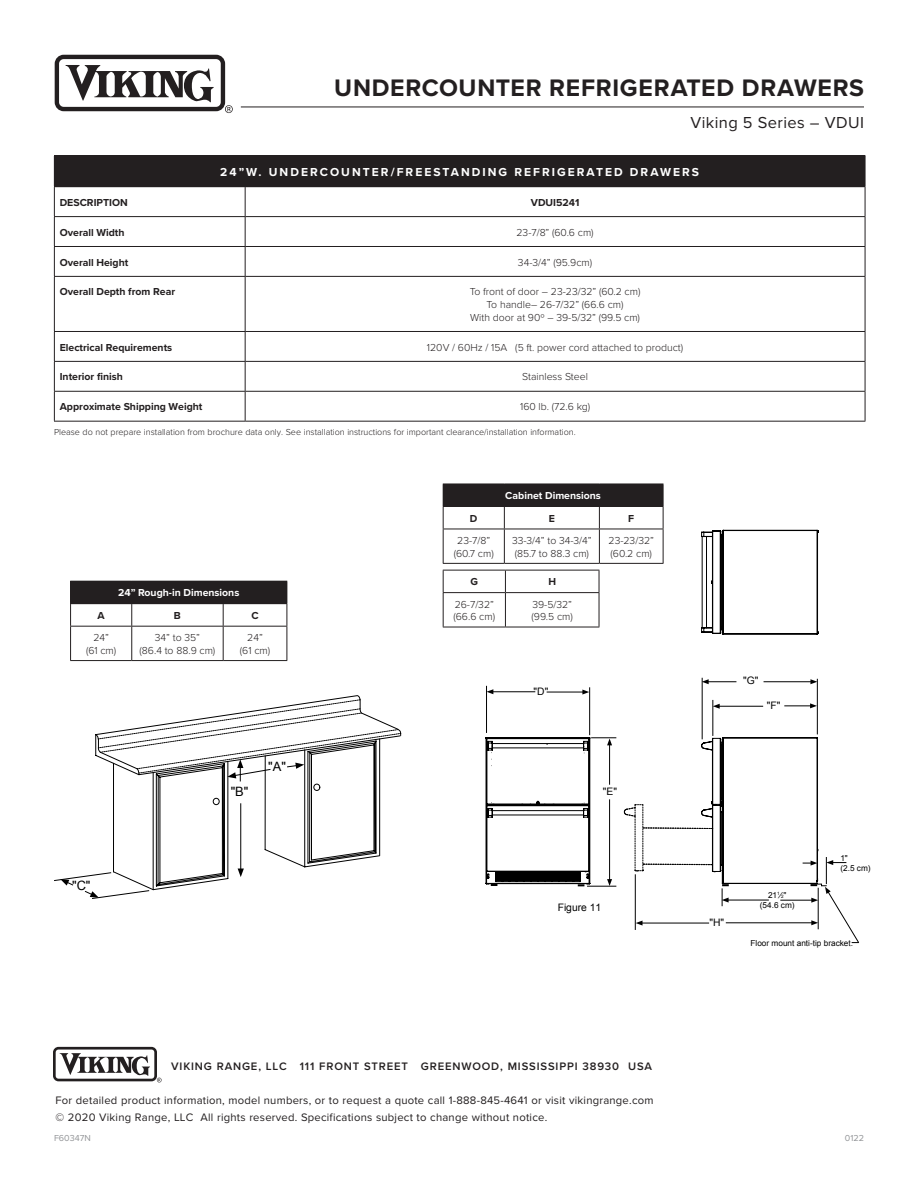
<style>
.page{position:relative;width:918px;height:1188px;background:#fff}
.page>*{position:absolute;margin:0;border:0;box-sizing:border-box;transform-origin:0 0}
.t1{font:700 24.75px "Proxima Nova";letter-spacing:.025em;color:#231f20}
.t2{font:16.5px "Proxima Nova";letter-spacing:.025em;color:#231f20}
.t3{font:12.9px "Arial";color:#000}
.t4{font:700 12px "Proxima Nova";letter-spacing:.17em;color:#fff}
.t5{font:11.25px/16.5px "Proxima Nova";letter-spacing:.02em;color:#231f20}
.t6{font:600 11.25px "Proxima Nova";letter-spacing:.075em;color:#231f20}
.t7{font:300 10.5px/12.6px "Proxima Nova";color:#231f20}
.t8{font:700 10.5px "Proxima Nova";color:#231f20}
.t9{font:700 10.5px "Proxima Nova";color:#fff}
.t10{font:10.35px "Arial";color:#000}
.t11{font:300 9px "Proxima Nova";color:#231f20}
.t12{font:9px "Proxima Nova";color:#939598}
.t13{font:8.25px/9.9px "Arial";color:#000;text-align:center}
.s1{font-size:4.5px}
</style>
<div class="page">
<svg style="left:483px;top:526px;width:376px;height:418px"></svg>
<hr style="left:486px;top:686px;width:1px;height:47px;background:#000">
<hr style="left:589px;top:687px;width:1px;height:48px;background:#000">
<hr style="left:492px;top:691px;width:43px;height:1px;background:#000">
<svg style="left:487px;top:689px;width:6px;height:5px"></svg>
<hr style="left:547px;top:692px;width:37px;height:1px;background:#000">
<svg style="left:582px;top:690px;width:7px;height:5px"></svg>
<svg style="left:485px;top:737px;width:131px;height:150px"></svg>
<div style="left:71px;top:581px;width:216px;height:23px;background:#231f20"></div>
<hr style="left:70px;top:581px;width:62px;height:1px;background:#231f20">
<svg style="left:70px;top:582px;width:1px;height:44px"></svg>
<svg style="left:131px;top:604px;width:1px;height:22px"></svg>
<svg style="left:223px;top:604px;width:1px;height:22px"></svg>
<svg style="left:287px;top:582px;width:1px;height:44px"></svg>
<hr style="left:70px;top:626px;width:62px;height:1px;background:#231f20">
<hr style="left:70px;top:627px;width:1px;height:33px;background:#231f20">
<hr style="left:132px;top:626px;width:91px;height:1px;background:#231f20">
<hr style="left:131px;top:627px;width:1px;height:33px;background:#231f20">
<hr style="left:223px;top:626px;width:64px;height:1px;background:#231f20">
<hr style="left:223px;top:627px;width:1px;height:33px;background:#231f20">
<hr style="left:287px;top:627px;width:1px;height:33px;background:#231f20">
<hr style="left:70px;top:660px;width:62px;height:1px;background:#231f20">
<hr style="left:132px;top:660px;width:91px;height:1px;background:#231f20">
<hr style="left:223px;top:660px;width:64px;height:1px;background:#231f20">
<svg style="left:54px;top:695px;width:347px;height:204px"></svg>
<div style="left:443px;top:484px;width:220px;height:22px;background:#231f20"></div>
<hr style="left:443px;top:506px;width:61px;height:1px;background:#231f20">
<svg style="left:443px;top:507px;width:1px;height:22px"></svg>
<hr style="left:504px;top:506px;width:95px;height:1px;background:#231f20">
<svg style="left:504px;top:507px;width:1px;height:22px"></svg>
<hr style="left:599px;top:506px;width:64px;height:1px;background:#231f20">
<svg style="left:599px;top:507px;width:1px;height:22px"></svg>
<svg style="left:624px;top:484px;width:235px;height:459px"></svg>
<hr style="left:443px;top:529px;width:61px;height:1px;background:#231f20">
<hr style="left:443px;top:529px;width:1px;height:34px;background:#231f20">
<hr style="left:504px;top:529px;width:95px;height:1px;background:#231f20">
<hr style="left:504px;top:529px;width:1px;height:34px;background:#231f20">
<hr style="left:599px;top:529px;width:64px;height:1px;background:#231f20">
<hr style="left:599px;top:529px;width:1px;height:34px;background:#231f20">
<hr style="left:663px;top:529px;width:1px;height:34px;background:#231f20">
<hr style="left:443px;top:563px;width:61px;height:1px;background:#231f20">
<hr style="left:504px;top:563px;width:95px;height:1px;background:#231f20">
<hr style="left:599px;top:563px;width:64px;height:1px;background:#231f20">
<hr style="left:443px;top:570px;width:62px;height:1px;background:#231f20">
<svg style="left:443px;top:570px;width:1px;height:22px"></svg>
<hr style="left:505px;top:570px;width:94px;height:1px;background:#231f20">
<svg style="left:505px;top:570px;width:1px;height:22px"></svg>
<svg style="left:599px;top:570px;width:1px;height:22px"></svg>
<hr style="left:443px;top:592px;width:62px;height:1px;background:#231f20">
<hr style="left:443px;top:593px;width:1px;height:34px;background:#231f20">
<hr style="left:505px;top:592px;width:94px;height:1px;background:#231f20">
<hr style="left:505px;top:593px;width:1px;height:34px;background:#231f20">
<hr style="left:599px;top:593px;width:1px;height:34px;background:#231f20">
<hr style="left:443px;top:627px;width:62px;height:1px;background:#231f20">
<hr style="left:505px;top:627px;width:94px;height:1px;background:#231f20">
<hr style="left:241px;top:107px;width:623px;height:1px;background:#231f20">
<svg style="left:55px;top:55px;width:178px;height:58px"></svg>
<svg style="left:53px;top:1047px;width:109px;height:35px"></svg>
<div style="left:54px;top:156px;width:811px;height:31px;background:#231f20"></div>
<hr style="left:54px;top:155px;width:191px;height:1px;background:#231f20">
<hr style="left:245px;top:155px;width:620px;height:1px;background:#231f20">
<hr style="left:865px;top:156px;width:1px;height:30px;background:#231f20">
<hr style="left:54px;top:216px;width:191px;height:1px;background:#231f20">
<hr style="left:245px;top:216px;width:620px;height:1px;background:#231f20">
<hr style="left:54px;top:246px;width:191px;height:1px;background:#231f20">
<svg style="left:54px;top:187px;width:1px;height:89px"></svg>
<hr style="left:245px;top:246px;width:620px;height:1px;background:#231f20">
<svg style="left:245px;top:187px;width:1px;height:89px"></svg>
<svg style="left:865px;top:187px;width:1px;height:89px"></svg>
<hr style="left:54px;top:276px;width:191px;height:1px;background:#231f20">
<hr style="left:54px;top:277px;width:1px;height:54px;background:#231f20">
<hr style="left:245px;top:276px;width:620px;height:1px;background:#231f20">
<hr style="left:245px;top:277px;width:1px;height:54px;background:#231f20">
<hr style="left:865px;top:277px;width:1px;height:54px;background:#231f20">
<hr style="left:54px;top:331px;width:191px;height:1px;background:#231f20">
<hr style="left:245px;top:331px;width:620px;height:1px;background:#231f20">
<hr style="left:54px;top:361px;width:191px;height:1px;background:#231f20">
<hr style="left:245px;top:361px;width:620px;height:1px;background:#231f20">
<hr style="left:54px;top:391px;width:191px;height:1px;background:#231f20">
<svg style="left:54px;top:332px;width:1px;height:89px"></svg>
<hr style="left:245px;top:391px;width:620px;height:1px;background:#231f20">
<svg style="left:245px;top:332px;width:1px;height:89px"></svg>
<svg style="left:865px;top:332px;width:1px;height:89px"></svg>
<hr style="left:54px;top:421px;width:191px;height:1px;background:#231f20">
<hr style="left:245px;top:421px;width:620px;height:1px;background:#231f20">
<p class="t1" style="left:334px;top:73px;width:531px">UNDERCOUNTER REFRIGERATED DRAWERS</p>
<p class="t2" style="left:690px;top:110px;width:175px">Viking 5 Series – VDUI</p>
<p class="t4" style="left:220px;top:165px;width:480px">24”W. UNDERCOUNTER/FREESTANDING REFRIGERATED DRAWERS</p>
<p class="t8" style="left:60px;top:196px;width:70px">DESCRIPTION</p>
<p class="t8" style="left:531px;top:196px;width:50px">VDUI5241</p>
<p class="t8" style="left:60px;top:226px;width:66px">Overall Width</p>
<p class="t7" style="left:517px;top:226px;width:79px">23-7/8” (60.6 cm)</p>
<p class="t8" style="left:60px;top:256px;width:70px">Overall Height</p>
<p class="t7" style="left:518px;top:256px;width:76px">34-3/4” (95.9cm)</p>
<p class="t8" style="left:60px;top:286px;width:117px">Overall Depth from Rear</p>
<p class="t7" style="left:470px;top:286px;width:172px">To front of door – 23-23/32” (60.2 cm)</p>
<p class="t7" style="left:487px;top:298px;width:138px">To handle– 26-7/32” (66.6 cm)</p>
<p class="t7" style="left:470px;top:311px;width:171px">With door at 90º – 39-5/32” (99.5 cm)</p>
<p class="t8" style="left:60px;top:341px;width:114px">Electrical Requirements</p>
<p class="t7" style="left:427px;top:341px;width:258px">120V / 60Hz / 15A (5 ft. power cord attached to product)</p>
<p class="t8" style="left:60px;top:371px;width:65px">Interior finish</p>
<p class="t7" style="left:522px;top:371px;width:67px">Stainless Steel</p>
<p class="t8" style="left:60px;top:401px;width:144px">Approximate Shipping Weight</p>
<p class="t7" style="left:520px;top:401px;width:71px">160 lb. (72.6 kg)</p>
<p class="t11" style="left:54px;top:427px;width:523px">Please do not prepare installation from brochure data only. See installation instructions for important clearance/installation information.</p>
<p class="t9" style="left:505px;top:489px;width:97px">Cabinet Dimensions</p>
<p class="t9" style="left:118px;top:586px;width:123px">24” Rough-in Dimensions</p>
<p class="t8" style="left:98px;top:609px;width:9px">A</p>
<p class="t8" style="left:174px;top:609px;width:8px">B</p>
<p class="t8" style="left:251px;top:609px;width:9px">C</p>
<p class="t7" style="left:93px;top:632px;width:17px">24”</p>
<p class="t7" style="left:86px;top:644px;width:32px">(61 cm)</p>
<p class="t7" style="left:155px;top:632px;width:47px">34” to 35”</p>
<p class="t7" style="left:140px;top:644px;width:77px">(86.4 to 88.9 cm)</p>
<p class="t7" style="left:247px;top:632px;width:17px">24”</p>
<p class="t7" style="left:240px;top:644px;width:32px">(61 cm)</p>
<p class="t3" style="left:72px;top:877px;width:20px">"C"</p>
<p class="t3" style="left:231px;top:783px;width:19px">"B"</p>
<p class="t3" style="left:268px;top:758px;width:19px">"A"</p>
<p class="t8" style="left:470px;top:512px;width:9px">D</p>
<p class="t8" style="left:549px;top:512px;width:8px">E</p>
<p class="t8" style="left:628px;top:512px;width:7px">F</p>
<p class="t7" style="left:457px;top:534px;width:34px">23-7/8”</p>
<p class="t7" style="left:454px;top:547px;width:42px">(60.7 cm)</p>
<p class="t7" style="left:512px;top:534px;width:81px">33-3/4” to 34-3/4” (85.7 to 88.3 cm)</p>
<p class="t7" style="left:609px;top:534px;width:47px">23-23/32”</p>
<p class="t7" style="left:611px;top:547px;width:43px">(60.2 cm)</p>
<p class="t8" style="left:471px;top:575px;width:9px">G</p>
<p class="t8" style="left:548px;top:575px;width:9px">H</p>
<p class="t7" style="left:455px;top:598px;width:41px">26-7/32”</p>
<p class="t7" style="left:453px;top:611px;width:43px">(66.6 cm)</p>
<p class="t7" style="left:532px;top:598px;width:41px">39-5/32”</p>
<p class="t7" style="left:532px;top:611px;width:43px">(99.5 cm)</p>
<p class="t10" style="left:534px;top:685px;width:16px">"D"</p>
<p class="t10" style="left:603px;top:784px;width:16px">"E"</p>
<p class="t10" style="left:558px;top:901px;width:45px">Figure 11</p>
<p class="t6" style="left:171px;top:1060px;width:482px">VIKING RANGE, LLC 111 FRONT STREET GREENWOOD, MISSISSIPPI 38930 USA</p>
<p class="t5" style="left:56px;top:1092px;width:600px">For detailed product information, model numbers, or to request a quote call 1-888-845-4641 or visit vikingrange.com © 2020 Viking Range, LLC All rights reserved. Specifications subject to change without notice.</p>
<p class="t12" style="left:54px;top:1131px;width:38px">F60347N</p>
<p class="t10" style="left:743px;top:674px;width:17px">"G"</p>
<p class="t10" style="left:767px;top:699px;width:15px">"F"</p>
<p class="t10" style="left:710px;top:915px;width:16px">"H"</p>
<p class="t13" style="left:760px;top:890px;width:36px">21<sup>1</sup>⁄<span class="s1">2</span>" (54.6 cm)</p>
<p class="t13" style="left:840px;top:853px;width:32px;text-align:left">1"<br>(2.5 cm)</p>
<p class="t13" style="left:750px;top:938px;width:104px">Floor mount anti-tip bracket.</p>
<p class="t12" style="left:845px;top:1131px;width:21px">0122</p>
</div>
